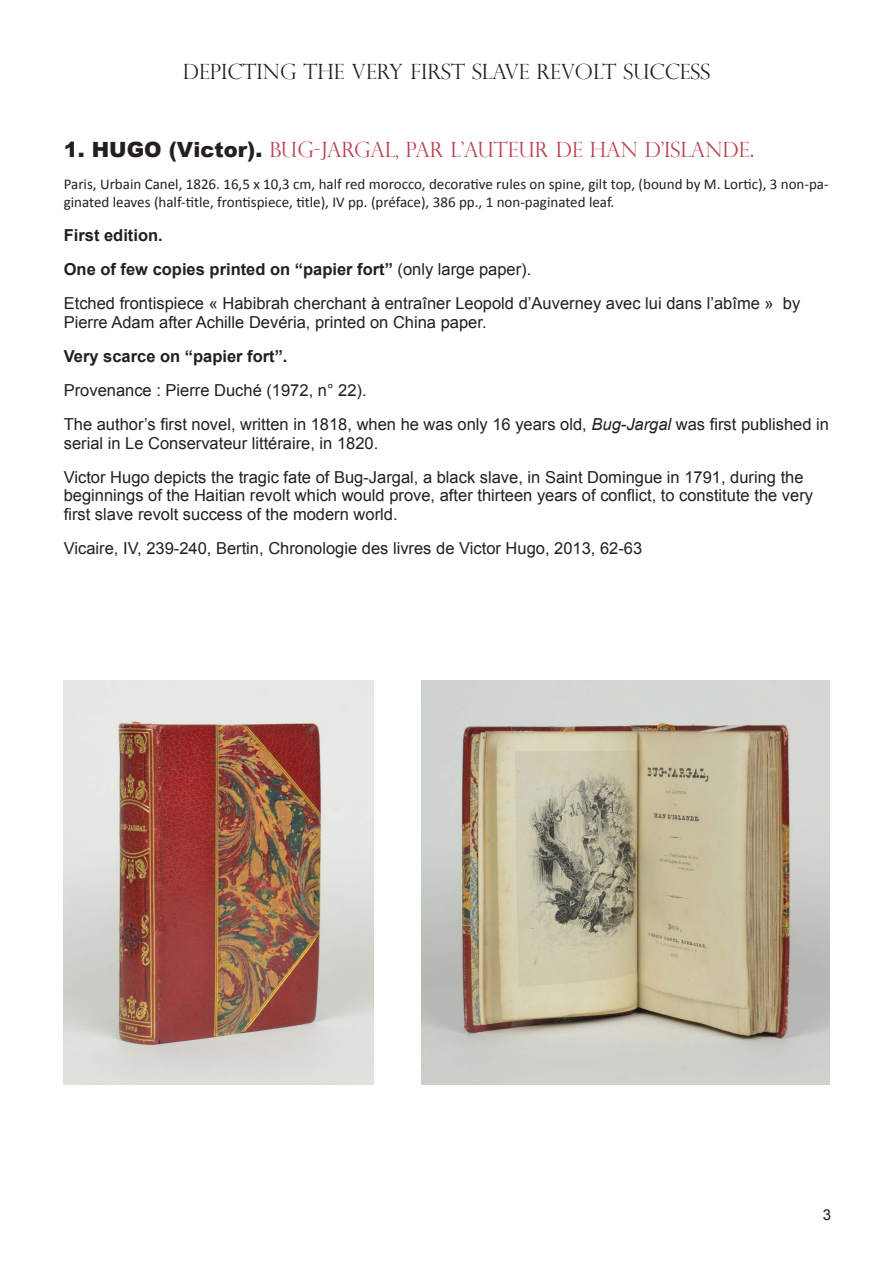
<style>
.page{position:relative;width:893px;height:1263px;background:#fff}
.page>*{position:absolute;margin:0;border:0;box-sizing:border-box;transform-origin:0 0}
.t1{font:300 21px "Perpetua Titling";color:#bd3e4f}
.t2{font:300 21px "Perpetua Titling";color:#231f20}
.t3{font:16.5px/18.9px "Arial";color:#231f20}
.t4{font:700 16.5px "Arial";color:#231f20}
.t5{font:15px/17.2px "Calibri";color:#231f20}
.t6{font:15px "Arial";color:#231f20}
.s1{font-family:"Arial";font-weight:900;color:#231f20}
.s2{font-family:"Calibri";font-weight:400}
.s3{font-weight:400}
.s4{font-style:italic}
</style>
<div class="page">
<img style="left:64px;top:680px;width:310px;height:404px">
<img style="left:421px;top:680px;width:408px;height:404px">
<p class="t2" style="left:183px;top:59px;width:529px">DEPICTING THE VERY FIRST SLAVE REVOLT SUCCESS</p>
<p class="t1" style="left:64px;top:137px;width:692px"><span class="s1">1. HUGO (Victor).</span> BUG-JARGAL, PAR L’AUTEUR DE HAN D’ISLANDE<span class="s2">.</span></p>
<p class="t5" style="left:64px;top:175px;width:766px">Paris, Urbain Canel, 1826. 16,5 x 10,3 cm, half red morocco, decorative rules on spine, gilt top, (bound by M. Lortic), 3 non-pa&shy;ginated leaves (half-title, frontispiece, title), IV pp. (préface), 386 pp., 1 non-paginated leaf.</p>
<p class="t4" style="left:64px;top:224px;width:101px">First edition.</p>
<p class="t4" style="left:64px;top:258px;width:469px">One of few copies printed on “papier fort” <span class="s3">(only large paper).</span></p>
<p class="t3" style="left:64px;top:293px;width:738px">Etched frontispiece « Habibrah cherchant à entraîner Leopold d’Auverney avec lui dans l’abîme » by<br>Pierre Adam after Achille Devéria, printed on China paper.</p>
<p class="t4" style="left:64px;top:345px;width:225px">Very scarce on “papier fort”.</p>
<p class="t3" style="left:64px;top:380px;width:304px">Provenance : Pierre Duché (1972, n° 22).</p>
<p class="t3" style="left:64px;top:414px;width:767px">The author’s first novel, written in 1818, when he was only 16 years old, <span class="s4">Bug-Jargal</span> was first published in serial in Le Conservateur littéraire, in 1820.</p>
<p class="t3" style="left:64px;top:467px;width:751px">Victor Hugo depicts the tragic fate of Bug-Jargal, a black slave, in Saint Domingue in 1791, during the beginnings of the Haitian revolt which would prove, after thirteen years of conflict, to constitute the very first slave revolt success of the modern world.</p>
<p class="t3" style="left:64px;top:539px;width:580px">Vicaire, IV, 239-240, Bertin, Chronologie des livres de Victor Hugo, 2013, 62-63</p>
<p class="t6" style="left:823px;top:1205px;width:10px">3</p>
</div>
